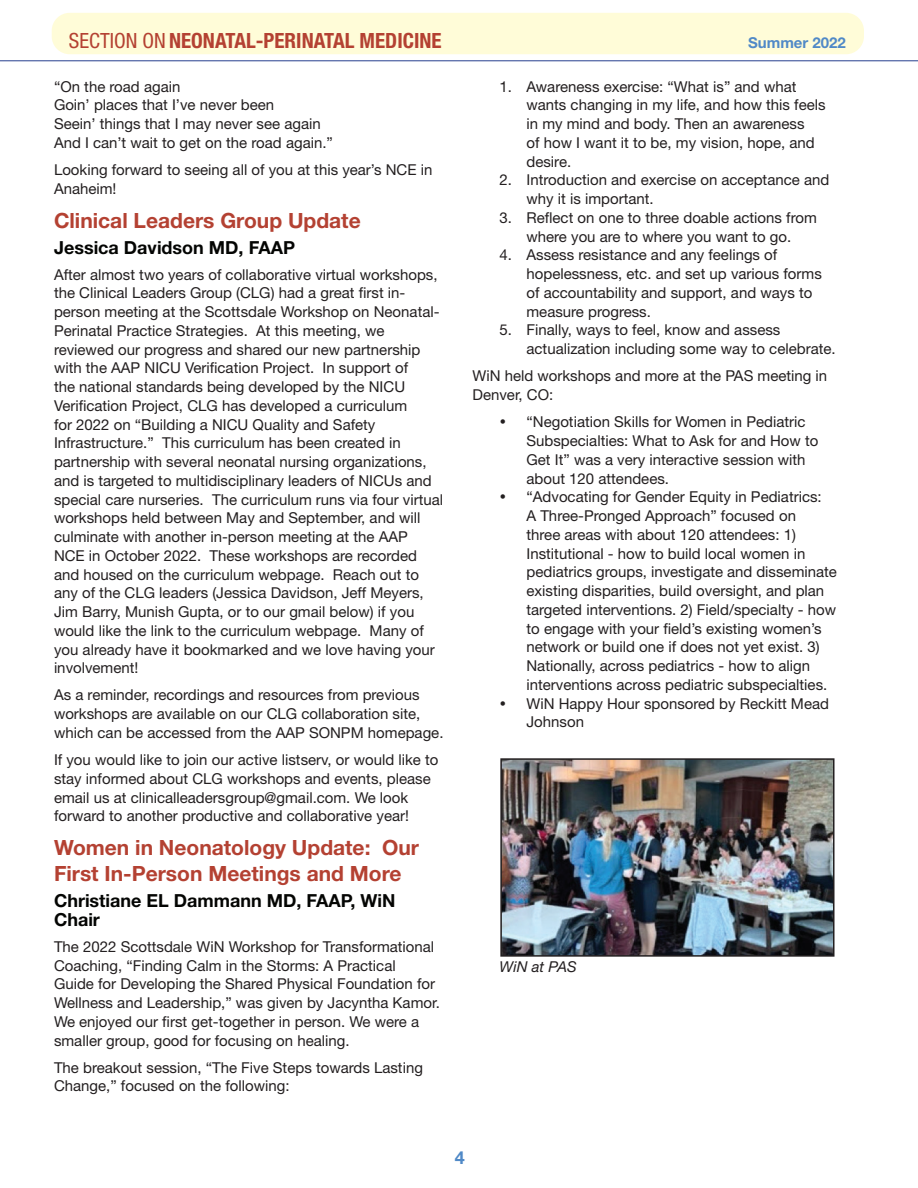
<style>
.page{position:relative;width:918px;height:1188px;background:#fff}
.page>*{position:absolute;margin:0;border:0;box-sizing:border-box;transform-origin:0 0}
.t1{font:700 21px/25.2px "Helvetica Neue";color:#b44132}
.t2{font:700 condensed 21px "Helvetica Neue";color:#b44132}
.t3{font:700 18px/19.5px "Helvetica Neue";color:#040503}
.t4{font:700 18px "Helvetica Neue";color:#5089c7}
.t5{font:15px/18.8px "Helvetica Neue LT Std";color:#231f20}
.t6{font:15px/18.8px "Helvetica Neue";color:#231f20}
.t7{font:700 15px "Helvetica Neue";color:#5089c7}
.t8{font:italic 15px "Helvetica Neue";color:#231f20}
.s1{font-weight:400}
</style>
<div class="page">
<div style="left:52px;top:13px;width:812px;height:41px;background:#fffcd8;border-radius:18px"></div>
<hr style="left:0;top:61px;width:918px;height:1px;background:#253f8e">
<img style="left:503px;top:761px;width:329px;height:193px">
<div style="left:500px;top:758px;width:335px;height:199px;border:2px solid #231f20"></div>
<h1 class="t2" style="left:69px;top:27px;width:374px"><span class="s1">SECTION ON</span> NEONATAL-PERINATAL MEDICINE</h1>
<p class="t7" style="left:748px;top:33px;width:99px">Summer 2022</p>
<p class="t5" style="left:54px;top:77px;width:280px">“On the road again<br>Goin’ places that I’ve never been<br>Seein’ things that I may never see again<br>And I can’t wait to get on the road again.”</p>
<p class="t5" style="left:54px;top:160px;width:380px">Looking forward to seeing all of you at this year’s NCE in<br>Anaheim!</p>
<h1 class="t1" style="left:54px;top:207px;width:308px">Clinical Leaders Group Update</h1>
<p class="t3" style="left:54px;top:237px;width:243px">Jessica Davidson MD, FAAP</p>
<p class="t5" style="left:54px;top:265px;width:391px">After almost two years of collaborative virtual workshops, the Clinical Leaders Group (CLG) had a great first in&shy;person meeting at the Scottsdale Workshop on Neonatal-Perinatal Practice Strategies. At this meeting, we reviewed our progress and shared our new partnership with the AAP NICU Verification Project. In support of<br>the nat ional standards being developed by the NICU Verification Project, CLG has developed a curriculum<br>for 2022 on “Building a NICU Quality and Safety Infrastructure.” This curriculum has been created in partnership with several neonatal nursing organizations, and is targeted to multidisciplinary leaders of NICUs and special care nurseries. The curriculum runs via four virtual workshops held between May and September, and will culminate with another in-person meeting at the AAP<br>NCE in October 2022. These workshops are recorded and housed on the curriculum webpage. Reach out to any of the CLG leaders (Jessica Davidson, Jeff Meyers, Jim Barry, Munish Gupta, or to our gmail below) if you would like the link to the curriculum webpage. Many of you already have it bookmarked and we love having your involvement!</p>
<p class="t5" style="left:54px;top:686px;width:391px">As a reminder, recordings and resources from previous workshops are available on our CLG collaboration site, which can be accessed from the AAP SONPM homepage.</p>
<p class="t5" style="left:54px;top:750px;width:386px">If you would like to join our active listserv, or would like to stay informed about CLG workshops and events, please email us at clinicalleadersgroup@gmail.com. We look forward to another productive and collaborative year!</p>
<h1 class="t1" style="left:54px;top:835px;width:367px">Women in Neonatology Update: Our<br>First In-Person Meetings and More</h1>
<p class="t3" style="left:54px;top:890px;width:343px">Christiane EL Dammann MD, FAAP, WiN<br>Chair</p>
<p class="t5" style="left:54px;top:937px;width:387px">The 2022 Scottsdale WiN Workshop for Transformational Coaching, “Finding Calm in the Storms: A Practical<br>Guide for Developing the Shared Physical Foundation for Wellness and Leadership,” was given by Jacyntha Kamor.<br>We enjoyed our first get-together in person. We were a smaller group, good for focusing on healing.</p>
<p class="t5" style="left:54px;top:1058px;width:370px">The breakout session, “The Five Steps towards Lasting<br>Change,” focused on the following:</p>
<p class="t5" style="left:526px;top:77px;width:301px;text-indent:-27px">1. Awareness exercise: “What is” and what wants changing in my life, and how this feels in my mind and body. Then an awareness<br>of how I want it to be, my vision, hope, and desire.</p>
<p class="t5" style="left:526px;top:171px;width:304px;text-indent:-27px">2. Introduction and exercise on acceptance and why it is important.</p>
<p class="t5" style="left:500px;top:208px;width:319px;text-align:center">3. Reflect on one to three doable actions from where you are to where you want to go.</p>
<p class="t5" style="left:526px;top:246px;width:297px;text-indent:-27px">4. Assess resistance and any feelings of hopelessness, etc. and set up various forms of accountability and support, and ways to measure progress.</p>
<p class="t5" style="left:526px;top:321px;width:311px;text-indent:-27px">5. Finally, ways to feel, know and assess actualization including some way to celebrate.</p>
<p class="t5" style="left:472px;top:366px;width:356px">WiN held workshops and more at the PAS meeting in<br>Denver, CO:</p>
<p class="t6" style="left:526px;top:412px;width:312px">“Negotiation Skills for Women in Pediatric Subspecialties: What to Ask for and How to Get It” was a very interactive session with about 120 attendees.<br>“Advocating for Gender Equity in Pediatrics:<br>A Three-Pronged Approach” focused on<br>three areas with about 120 attendees: 1)<br>Institutional - how to build local women in pediatrics groups, investigate and disseminate existing disparities, build oversight, and plan targeted interventions. 2) Field/specialty - how to engage with your field’s existing women’s network or build one if does not yet exist. 3)<br>Nationally, across pediatrics - how to align interventions across pediatric subspecialties.<br>WiN Happy Hour sponsored by Reckitt Mead Johnson</p>
<p class="t8" style="left:500px;top:957px;width:79px">WiN at PAS</p>
<p class="t4" style="left:455px;top:1146px;width:12px">4</p>
</div>
